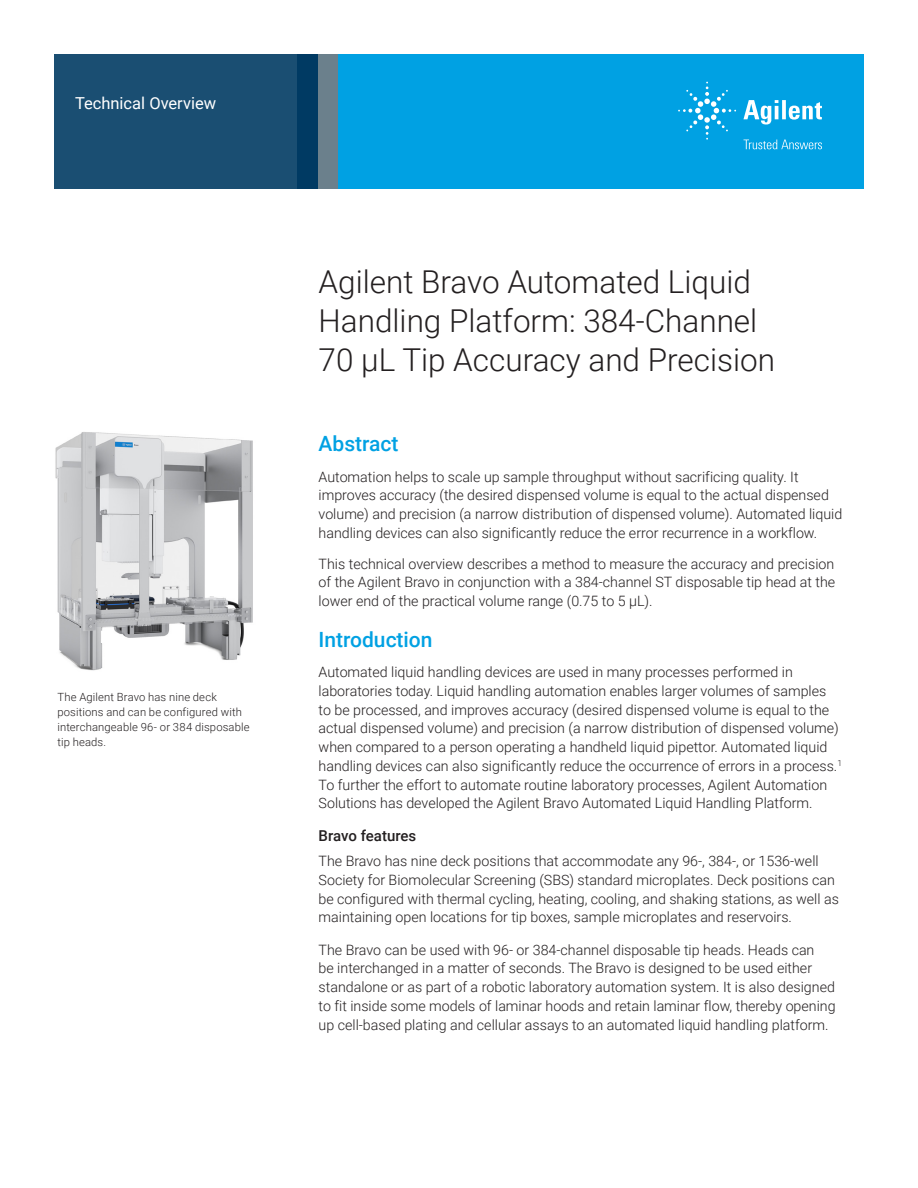
<style>
.page{position:relative;width:918px;height:1188px;background:#fff}
.page>*{position:absolute;margin:0;border:0;box-sizing:border-box;transform-origin:0 0}
.DATA_headline{font:300 31.5px/39px "Roboto";color:#231f20}
.DATA_subhead_large_blue{font:500 21px "Roboto";color:#00a1e3}
.DATA_header{font:16.5px "Roboto";color:#fff}
.DATA_subhead{font:500 15px "Roboto";color:#231f20}
.DATA_opener_text{font:300 14.25px/18.8px "Roboto";color:#231f20}
.DATA_text_black{font:300 14.25px/18.8px "Roboto";color:#231f20}
.DATA_caption{font:300 11.25px/15px "Roboto";letter-spacing:.01em;color:#231f20}
</style>
<div class="page">
<div style="left:297px;top:54px;width:567px;height:135px;background:#00a1e3"></div>
<img style="left:55px;top:432px;width:198px;height:239px">
<div style="left:54px;top:54px;width:243px;height:135px;background:#1a4e72"></div>
<div style="left:317px;top:54px;width:21px;height:135px;background:#6b808c"></div>
<div style="left:297px;top:54px;width:20px;height:135px;background:#003a63"></div>
<svg style="left:743px;top:100px;width:79px;height:25px"></svg>
<svg style="left:678px;top:82px;width:58px;height:58px"></svg>
<svg style="left:744px;top:140px;width:78px;height:9px"></svg>
<p class="DATA_header" style="left:75px;top:91px;width:143px">Technical Overview</p>
<p class="DATA_caption" style="left:57px;top:689px;width:194px">The Agilent Bravo has nine deck positions and can be configured with interchangeable 96- or 384 disposable tip heads.</p>
<p class="DATA_headline" style="left:319px;top:261px;width:458px">Agilent Bravo Automated Liquid<br>Handling Platform: 384-Channel<br>70 μL Tip Accuracy and Precision</p>
<p class="DATA_subhead_large_blue" style="left:319px;top:429px;width:82px">Abstract</p>
<p class="DATA_opener_text" style="left:319px;top:467px;width:525px">Automation helps to scale up sample throughput without sacrificing quality. It improves accuracy (the desired dispensed volume is equal to the actual dispensed volume) and precision (a narrow distribution of dispensed volume). Automated liquid handling devices can also significantly reduce the error recurrence in a workflow.</p>
<p class="DATA_opener_text" style="left:319px;top:554px;width:518px;text-align:justify">This technical overview describes a method to measure the accuracy and precision of the Agilent Bravo in conjunction with a 384-channel ST disposable tip head at the lower end of the practical volume range (0.75 to 5 μL).</p>
<p class="DATA_subhead_large_blue" style="left:319px;top:624px;width:116px">Introduction</p>
<p class="DATA_opener_text" style="left:319px;top:662px;width:525px">Automated liquid handling devices are used in many processes performed in laboratories today. Liquid handling automation enables larger volumes of samples to be processed, and improves accuracy (desired dispensed volume is equal to the actual dispensed volume) and precision (a narrow distribution of dispensed volume) when compared to a person operating a handheld liquid pipettor. Automated liquid handling devices can also significantly reduce the occurrence of errors in a process.<sup>1<br></sup>To further the effort to automate routine laboratory processes, Agilent Automation Solutions has developed the Agilent Bravo Automated Liquid Handling Platform.</p>
<p class="DATA_subhead" style="left:319px;top:825px;width:99px">Bravo features</p>
<p class="DATA_text_black" style="left:319px;top:851px;width:522px">The Bravo has nine deck positions that accommodate any 96-, 384-, or 1536-well Society for Biomolecular Screening (SBS) standard microplates. Deck positions can be configured with thermal cycling, heating, cooling, and shaking stations, as well as maintaining open locations for tip boxes, sample microplates and reservoirs.</p>
<p class="DATA_text_black" style="left:319px;top:940px;width:519px">The Bravo can be used with 96- or 384-channel disposable tip heads. Heads can<br>be interchanged in a matter of seconds. The Bravo is designed to be used either standalone or as part of a robotic laboratory automation system. It is also designed to fit inside some models of laminar hoods and retain laminar flow, thereby opening up cell-based plating and cellular assays to an automated liquid handling platform.</p>
</div>
